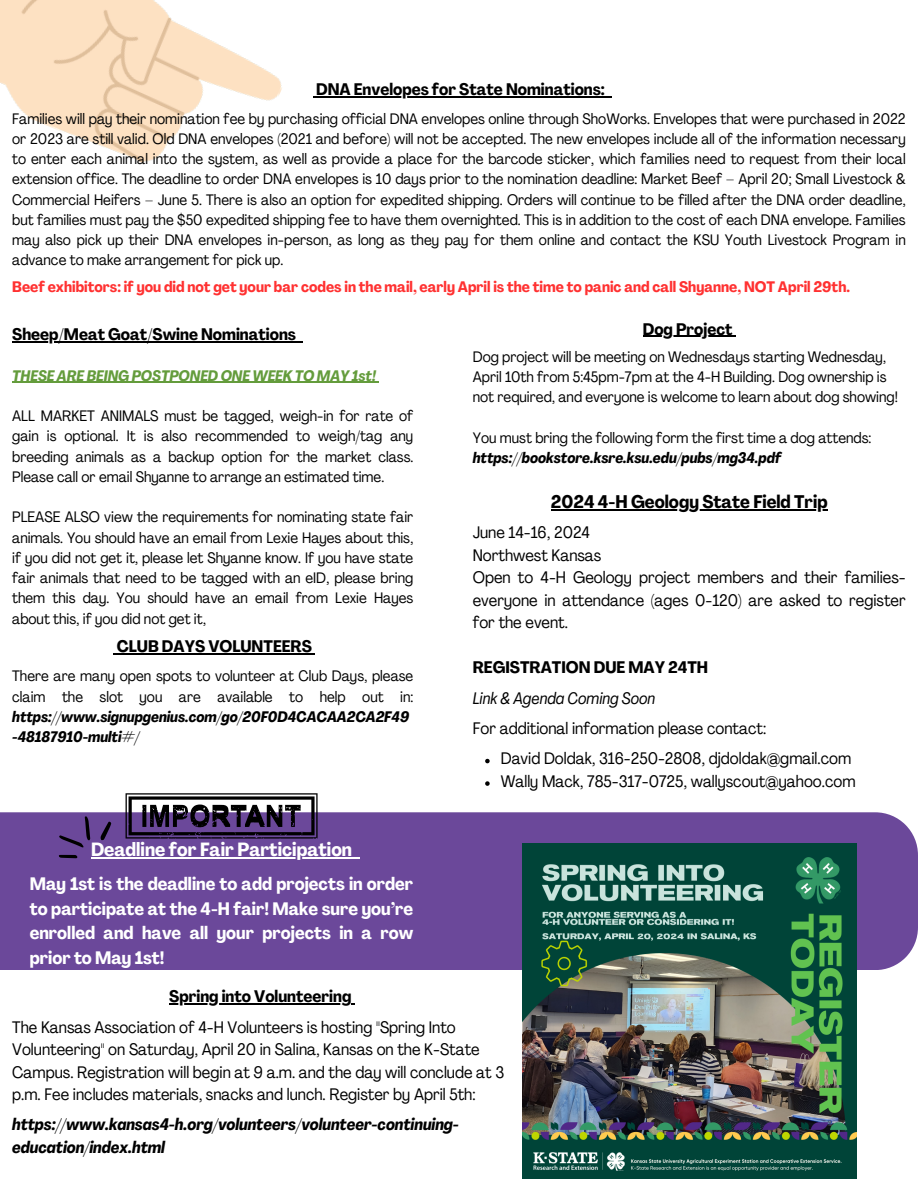
<style>
.page{position:relative;width:918px;height:1188px;background:#fff}
.page>*{position:absolute;margin:0;border:0;box-sizing:border-box;transform-origin:0 0}
.t1{font:700 condensed 18.75px "Agrandir";color:#fff}
.t2{font:700 condensed 18px "Agrandir";color:#000}
.t3{font:700 condensed 17.7px/24.8px "Agrandir";color:#fff;text-align:justify}
.t4{font:condensed 16.5px/22.5px "Agrandir";color:#000;text-align:justify}
.t5{font:700 condensed 16.5px "Agrandir";color:#000}
.t6{font:italic 700 condensed 16.5px/22.5px "Agrandir";color:#000}
.t7{font:italic condensed 16.5px "Agrandir";color:#000}
.t8{font:condensed 15px/20.2px "Agrandir";color:#000}
.t9{font:700 condensed 15px "Agrandir";color:#ff3131}
.t10{font:italic 700 condensed 15px "Agrandir";color:#649c3c}
.s1{font-weight:700;font-style:italic}
</style>
<div class="page">
<img style="left:0;top:0;width:282px;height:163px">
<div style="left:0;top:812px;width:918px;height:158px;background:#6b489a"></div>
<img style="left:522px;top:844px;width:334px;height:334px">
<svg style="left:126px;top:793px;width:192px;height:45px"></svg>
<svg style="left:49px;top:812px;width:66px;height:61px;background:#654490"></svg>
<hr style="left:117px;top:653px;width:195px;height:1px;background:#000">
<hr style="left:12px;top:341px;width:284px;height:1px;background:#000">
<hr style="left:12px;top:382px;width:364px;height:1px;background:#649c3c">
<hr style="left:643px;top:336px;width:90px;height:1px;background:#000">
<hr style="left:551px;top:509px;width:277px;height:1px;background:#000">
<svg style="left:485px;top:759px;width:5px;height:4px"></svg>
<svg style="left:485px;top:781px;width:5px;height:5px"></svg>
<hr style="left:91px;top:857px;width:261px;height:1px;background:#fff">
<hr style="left:316px;top:97px;width:289px;height:1px;background:#000">
<hr style="left:169px;top:1003px;width:182px;height:1px;background:#000">
<h1 class="t5" style="left:316px;top:83px;width:290px">DNA Envelopes for State Nominations:</h1>
<h1 class="t8" style="left:12px;top:110px;width:895px">Families will pay their nomination fee by purchasing official DNA envelopes online through ShoWorks. Envelopes that were purchased in 2022</h1>
<h1 class="t8" style="left:12px;top:130px;width:895px;text-align:justify">or 2023 are still valid. Old DNA envelopes (2021 and before) will not be accepted. The new envelopes include all of the information necessary to enter each animal into the system, as well as provide a place for the barcode sticker, which families need to request from their local extension office. The deadline to order DNA envelopes is 10 days prior to the nomination deadline: Market Beef – April 20; Small Livestock &amp; Commercial Heifers – June 5. There is also an option for expedited shipping. Orders will continue to be filled after the DNA order deadline, but families must pay the $50 expedited shipping fee to have them overnighted. This is in addition to the cost of each DNA envelope. Families may also pick up their DNA envelopes in-person, as long as they pay for them online and contact the KSU Youth Livestock Program in advance to make arrangement for pick up.</h1>
<h1 class="t9" style="left:12px;top:281px;width:839px">Beef exhibitors: if you did not get your bar codes in the mail, early April is the time to panic and call Shyanne, NOT April 29th.</h1>
<h3 class="t5" style="left:12px;top:328px;width:285px">Sheep/Meat Goat/Swine Nominations</h3>
<h3 class="t10" style="left:12px;top:369px;width:365px">THESE ARE BEING POSTPONED ONE WEEK TO MAY 1st!</h3>
<p class="t8" style="left:12px;top:407px;width:403px;text-align:justify">ALL MARKET ANIMALS must be tagged, weigh-in for rate of gain is optional. It is also recommended to weigh/tag any breeding animals as a backup option for the market class.<br>Please call or email Shyanne to arrange an estimated time.</p>
<p class="t8" style="left:12px;top:508px;width:403px;text-align:justify">PLEASE ALSO view the requirements for nominating state fair animals. You should have an email from Lexie Hayes about this, if you did not get it, please let Shyanne know. If you have state fair animals that need to be tagged with an eID, please bring them this day. You should have an email from Lexie Hayes about this, if you did not get it,</p>
<h3 class="t5" style="left:117px;top:640px;width:197px">CLUB DAYS VOLUNTEERS</h3>
<p class="t8" style="left:12px;top:667px;width:403px">There are many open spots to volunteer at Club Days, please claim the slot you are available to help out in: <span class="s1">https://www.signupgenius.com/go/20F0D4CACAA2CA2F49 -48187910-multi#/</span></p>
<p class="t1" style="left:91px;top:842px;width:262px">Deadline for Fair Participation</p>
<p class="t3" style="left:30px;top:873px;width:385px">May 1st is the deadline to add projects in order to participate at the 4-H fair! Make sure you’re enrolled and have all your projects in a row prior to May 1st!</p>
<h2 class="t5" style="left:643px;top:322px;width:91px">Dog Project</h2>
<p class="t8" style="left:473px;top:348px;width:427px">Dog project will be meeting on Wednesdays starting Wednesday,<br>April 10th from 5:45pm-7pm at the 4-H Building. Dog ownership is not required, and everyone is welcome to learn about dog showing!</p>
<h3 class="t8" style="left:473px;top:429px;width:400px">You must bring the following form the first time a dog attends: <span class="s1">https://bookstore.ksre.ksu.edu/pubs/mg34.pdf</span></h3>
<p class="t2" style="left:551px;top:494px;width:278px">2024 4-H Geology State Field Trip</p>
<h1 class="t4" style="left:473px;top:523px;width:119px">June 14-16, 2024</h1>
<p class="t4" style="left:473px;top:545px;width:130px">Northwest Kansas</p>
<p class="t4" style="left:473px;top:568px;width:434px">Open to 4-H Geology project members and their families&shy;everyone in attendance (ages 0-120) are asked to register for the event.</p>
<p class="t5" style="left:473px;top:661px;width:237px">REGISTRATION DUE MAY 24TH</p>
<h2 class="t7" style="left:473px;top:691px;width:184px">Link &amp; Agenda Coming Soon</h2>
<p class="t4" style="left:473px;top:719px;width:295px">For additional information please contact:</p>
<p class="t4" style="left:501px;top:749px;width:352px">David Doldak, 316-250-2808, djdoldak@gmail.com</p>
<p class="t4" style="left:501px;top:772px;width:356px">Wally Mack, 785-317-0725, wallyscout@yahoo.com</p>
<h3 class="t5" style="left:169px;top:990px;width:184px">Spring into Volunteering</h3>
<p class="t4" style="left:12px;top:1017px;width:493px;text-align:left">The Kansas Association of 4-H Volunteers is hosting "Spring Into Volunteering" on Saturday, April 20 in Salina, Kansas on the K-State Campus. Registration will begin at 9 a.m. and the day will conclude at 3 p.m. Fee includes materials, snacks and lunch. Register by April 5th:</p>
<h3 class="t6" style="left:12px;top:1115px;width:448px">https://www.kansas4-h.org/volunteers/volunteer-continuing&shy;education/index.html</h3>
</div>
